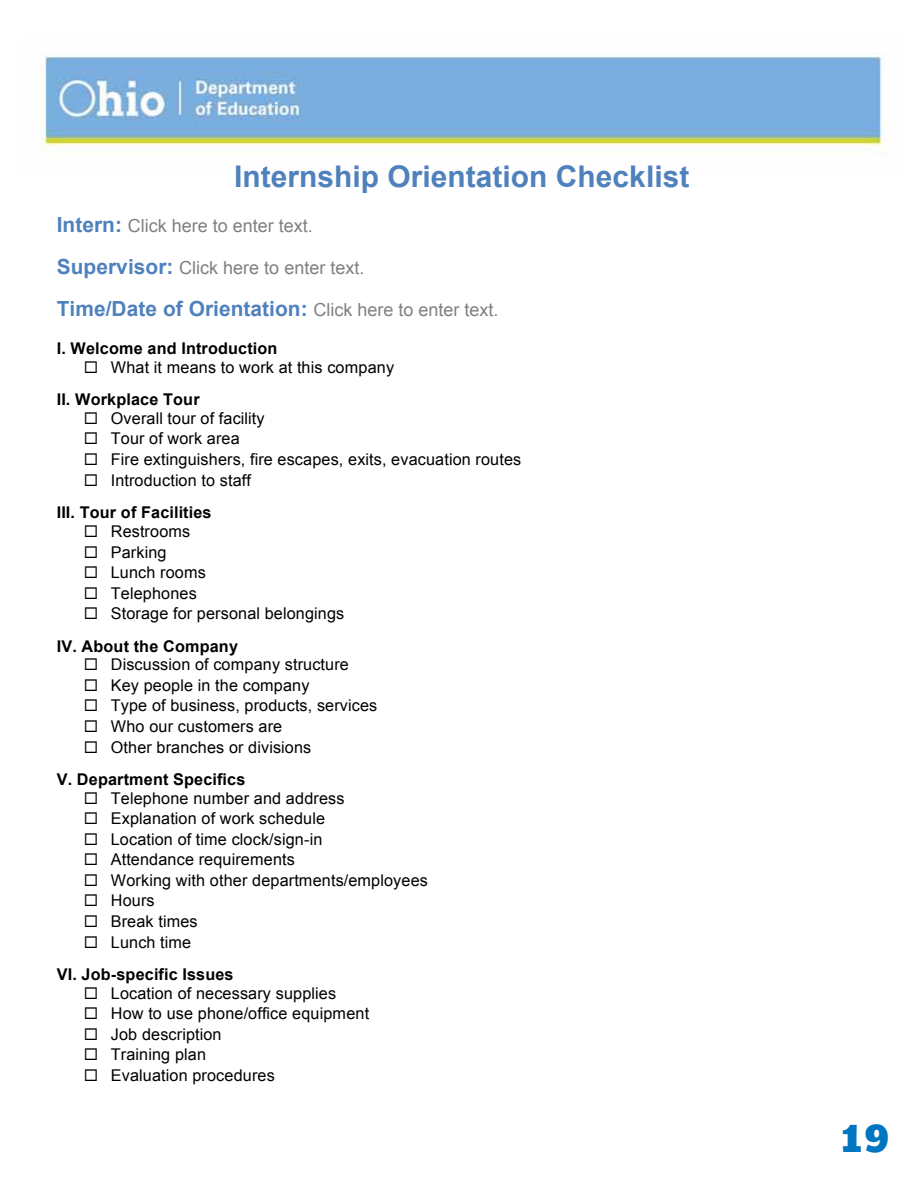
<style>
.page{position:relative;width:918px;height:1188px;background:#fff}
.page>*{position:absolute;margin:0;border:0;box-sizing:border-box;transform-origin:0 0}
.t1{font:39px "M Egalopolis Extra";color:#0076c0}
.t2{font:700 29.85px "Arial";color:#4f81bd}
.t3{font:700 20.85px "Arial";letter-spacing:.005em;color:#4f81bd}
.t4{font:18px "Arial";color:#808080}
.t5{font:16.2px/32.1px "Arial";letter-spacing:.01em;color:#000}
.t6{font:700 16.2px/32.1px "Arial";letter-spacing:.01em;color:#000}
.s1{font-weight:700;font-size:20.85px;color:#4f81bd}
.s2{font-weight:400;font-size:18px;color:#808080}
.s3{font-weight:700}
.s4{font-weight:400}
</style>
<div class="page">
<img style="left:39px;top:52px;width:848px;height:104px">
<h2 class="t2" style="left:234px;top:157px;width:457px">Internship Orientation Checklist</h2>
<p class="t4" style="left:57px;top:214px;width:258px"><span class="s1">Intern:</span> Click here to enter text.</p>
<p class="t4" style="left:57px;top:256px;width:309px"><span class="s1">Supervisor:</span> Click here to enter text.</p>
<p class="t3" style="left:57px;top:295px;width:443px">Time/Date of Orientation: <span class="s2">Click here to enter text.</span></p>
<p class="t6" style="left:57px;top:333px;width:222px">I. Welcome and Introduction</p>
<p class="t5" style="left:57px;top:352px;width:339px;text-indent:27px">◻ What it means to work at this company<br><span class="s3">II. Workplace Tour</span></p>
<p class="t5" style="left:84px;top:402px;width:182px">◻ Overall tour of facility</p>
<p class="t5" style="left:84px;top:423px;width:158px">◻ Tour of work area</p>
<p class="t5" style="left:84px;top:443px;width:439px">◻ Fire extinguishers, fire escapes, exits, evacuation routes</p>
<p class="t6" style="left:57px;top:465px;width:196px;text-indent:27px">◻ <span class="s4">Introduction to staff<br></span>III. Tour of Facilities</p>
<p class="t5" style="left:84px;top:515px;width:108px">◻ Restrooms</p>
<p class="t5" style="left:84px;top:536px;width:84px">◻ Parking</p>
<p class="t5" style="left:84px;top:557px;width:124px">◻ Lunch rooms</p>
<p class="t5" style="left:84px;top:577px;width:115px">◻ Telephones</p>
<p class="t5" style="left:57px;top:597px;width:289px;text-indent:27px">◻ Storage for personal belongings<br><span class="s3">IV. About the Company</span></p>
<p class="t5" style="left:84px;top:649px;width:267px">◻ Discussion of company structure</p>
<p class="t5" style="left:84px;top:669px;width:227px">◻ Key people in the company</p>
<p class="t5" style="left:84px;top:690px;width:295px">◻ Type of business, products, services</p>
<p class="t5" style="left:84px;top:710px;width:200px">◻ Who our customers are</p>
<p class="t5" style="left:57px;top:731px;width:256px;text-indent:27px">◻ Other branches or divisions<br><span class="s3">V. Department Specifics</span></p>
<p class="t5" style="left:84px;top:782px;width:262px">◻ Telephone number and address</p>
<p class="t5" style="left:84px;top:803px;width:243px">◻ Explanation of work schedule</p>
<p class="t5" style="left:84px;top:823px;width:240px">◻ Location of time clock/sign-in</p>
<p class="t5" style="left:84px;top:843px;width:213px">◻ Attendance requirements</p>
<p class="t5" style="left:84px;top:864px;width:346px">◻ Working with other departments/employees</p>
<p class="t5" style="left:84px;top:885px;width:72px">◻ Hours</p>
<p class="t5" style="left:84px;top:905px;width:115px">◻ Break times</p>
<p class="t6" style="left:57px;top:926px;width:178px;text-indent:27px">◻ <span class="s4">Lunch time<br></span>VI. Job-specific Issues</p>
<p class="t5" style="left:84px;top:977px;width:254px">◻ Location of necessary supplies</p>
<p class="t5" style="left:84px;top:998px;width:287px">◻ How to use phone/office equipment</p>
<p class="t5" style="left:84px;top:1018px;width:139px">◻ Job description</p>
<p class="t5" style="left:84px;top:1038px;width:124px">◻ Training plan</p>
<p class="t5" style="left:84px;top:1059px;width:192px">◻ Evaluation procedures</p>
<h1 class="t1" style="left:839px;top:1110px;width:52px">19</h1>
</div>
